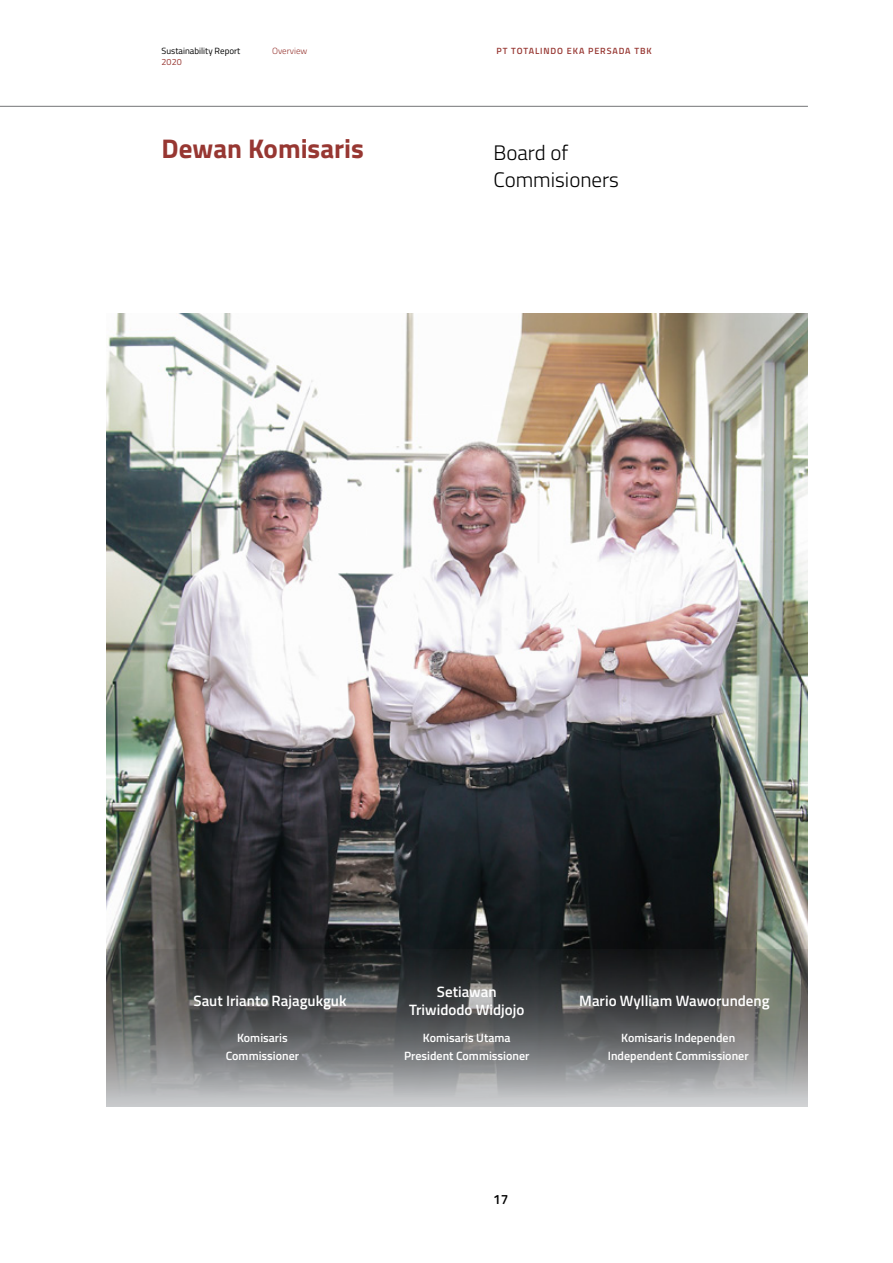
<style>
.page{position:relative;width:893px;height:1263px;background:#fff}
.page>*{position:absolute;margin:0;border:0;box-sizing:border-box;transform-origin:0 0}
.t1{font:700 27px "Titillium";color:#973732}
.t2{font:300 21px/27px "Titillium";color:#000}
.t3{font:600 15px/18px "Titillium";color:#fff;text-align:center}
.t4{font:600 13.5px "Titillium";color:#000}
.t5{font:600 12px/18px "Titillium";color:#fff;text-align:center}
.t6{font:600 9px "Titillium";letter-spacing:.1em;color:#973732}
.t7{font:9px "Titillium";color:#000}
.t8{font:300 9px "Titillium";color:#973732}
.t9{font:9px "Titillium";color:#973732}
</style>
<div class="page">
<hr style="left:0;top:106px;width:808px;height:1px;background:#737577">
<img style="left:106px;top:313px;width:702px;height:637px">
<svg style="left:106px;top:950px;width:702px;height:157px;background:#6c6e6f"></svg>
<p class="t7" style="left:162px;top:44px;width:80px">Sustainability Report</p>
<p class="t8" style="left:272px;top:44px;width:37px">Overview</p>
<p class="t9" style="left:162px;top:55px;width:22px">2020</p>
<p class="t6" style="left:497px;top:44px;width:157px">PT TOTALINDO EKA PERSADA TBK</p>
<h1 class="t1" style="left:162px;top:128px;width:204px">Dewan Komisaris</h1>
<h2 class="t2" style="left:493px;top:138px;width:127px">Board of<br>Commisioners</h2>
<p class="t3" style="left:194px;top:991px;width:154px">Saut Irianto Rajagukguk</p>
<p class="t3" style="left:409px;top:982px;width:116px">Setiawan<br>Triwidodo Widjojo</p>
<p class="t3" style="left:579px;top:991px;width:192px">Mario Wylliam Waworundeng</p>
<p class="t5" style="left:404px;top:1028px;width:127px">Komisaris Utama<br>President Commissioner</p>
<p class="t5" style="left:226px;top:1028px;width:75px">Komisaris<br>Commissioner</p>
<p class="t5" style="left:608px;top:1028px;width:142px">Komisaris Independen<br>Independent Commissioner</p>
<p class="t4" style="left:493px;top:1189px;width:17px">17</p>
</div>
